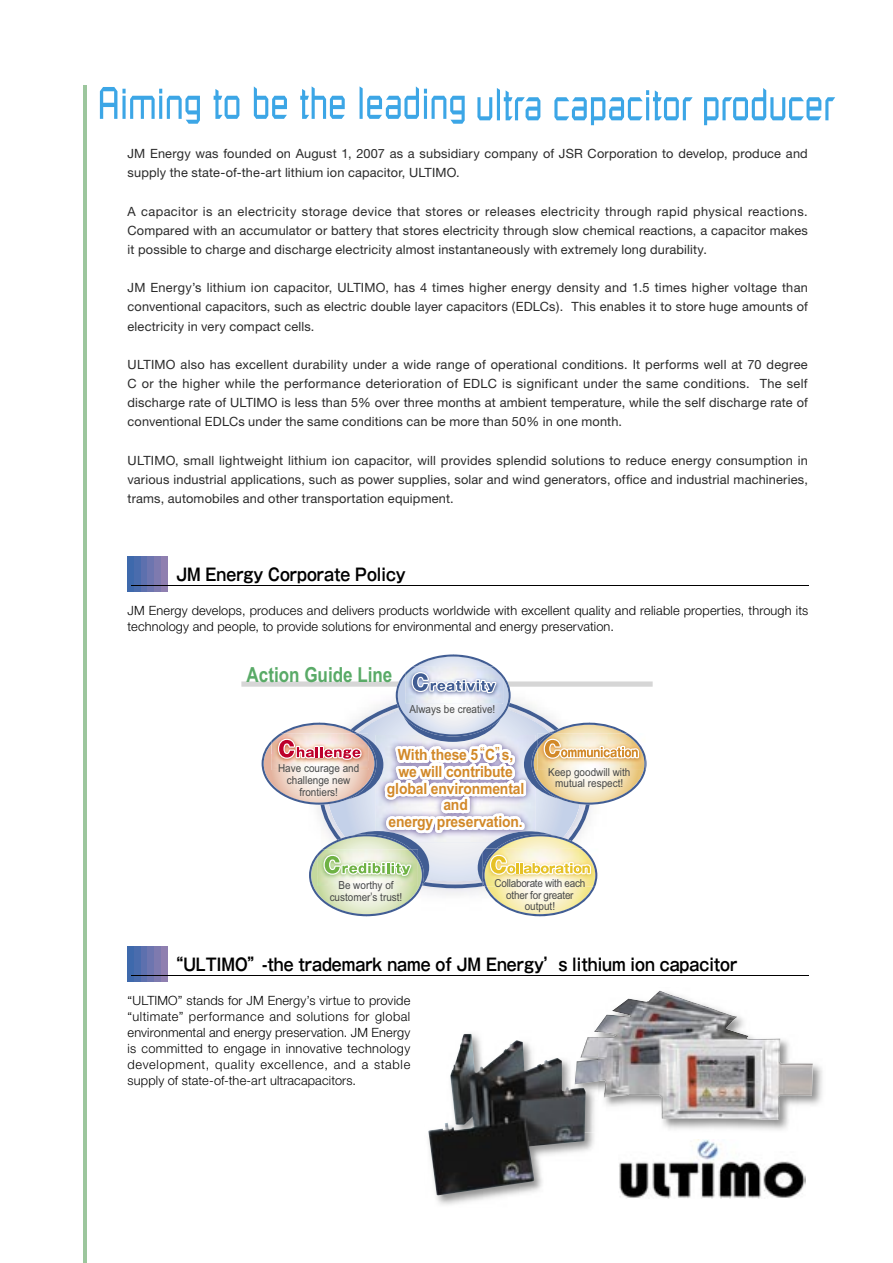
<style>
.page{position:relative;width:893px;height:1263px;background:#fff}
.page>*{position:absolute;margin:0;border:0;box-sizing:border-box;transform-origin:0 0}
.t1{font:700 20.85px "Arial Narrow";color:#59aa67}
.t2{font:700 16.95px "Gothic MB101 Pro De";color:#000;scale:.85 1}
.t3{font:700 15.45px/16.8px "Arial";letter-spacing:-.01em;color:#d28929;text-align:center;scale:.9 1}
.t4{font:12.75px/19.2px "Helvetica Neue";letter-spacing:.015em;color:#2a2a2a;text-align:justify}
.t5{font:300 12.75px/15.9px "Helvetica Neue";letter-spacing:.015em;color:#000;text-align:justify}
.t6{font:11.1px/11.7px "Arial";color:#474848;text-align:center;scale:.9 1}
.t7{font:11.1px/11.7px "Arial";letter-spacing:-.025em;color:#474848;text-align:center;scale:.9 1}
.s1{font-family:"Hira Kaku Pro W3 83 pv RKSJ H";font-weight:400}
.s2{font-family:"Hira Kaku Pro W3 83 pv RKSJ H"}
</style>
<div class="page">
<hr style="left:83px;top:85px;width:4px;height:1178px;background:#9cc69d">
<div style="left:128px;top:946px;width:6px;height:35px;background:#3e69ac"></div>
<div style="left:134px;top:946px;width:6px;height:35px;background:#4a6cad"></div>
<div style="left:141px;top:946px;width:6px;height:35px;background:#5d70ae"></div>
<div style="left:148px;top:946px;width:6px;height:35px;background:#6d75af"></div>
<div style="left:155px;top:946px;width:6px;height:35px;background:#7e7aaf"></div>
<div style="left:161px;top:946px;width:6px;height:35px;background:#8f7fb0"></div>
<hr style="left:131px;top:975px;width:678px;height:1px;background:#000">
<div style="left:128px;top:556px;width:6px;height:35px;background:#3e69ac"></div>
<div style="left:134px;top:556px;width:6px;height:35px;background:#4a6cad"></div>
<div style="left:141px;top:556px;width:6px;height:35px;background:#5d70ae"></div>
<div style="left:148px;top:556px;width:6px;height:35px;background:#6d75af"></div>
<div style="left:155px;top:556px;width:6px;height:35px;background:#7e7aaf"></div>
<div style="left:161px;top:556px;width:6px;height:35px;background:#8f7fb0"></div>
<hr style="left:131px;top:585px;width:678px;height:1px;background:#000">
<svg style="left:100px;top:87px;width:100px;height:37px"></svg>
<svg style="left:214px;top:89px;width:25px;height:30px"></svg>
<svg style="left:254px;top:86px;width:33px;height:33px"></svg>
<svg style="left:300px;top:86px;width:45px;height:33px"></svg>
<svg style="left:360px;top:86px;width:105px;height:38px"></svg>
<svg style="left:477px;top:88px;width:63px;height:32px"></svg>
<svg style="left:554px;top:90px;width:139px;height:35px"></svg>
<svg style="left:704px;top:88px;width:131px;height:37px"></svg>
<svg style="left:241px;top:654px;width:412px;height:262px"></svg>
<img style="left:662px;top:1064px;width:161px;height:66px">
<img style="left:595px;top:990px;width:218px;height:130px">
<img style="left:436px;top:1033px;width:158px;height:172px">
<img style="left:571px;top:1033px;width:27px;height:99px">
<img style="left:575px;top:1030px;width:23px;height:54px">
<img style="left:428px;top:1034px;width:157px;height:161px">
<img style="left:619px;top:1140px;width:186px;height:58px">
<p class="t4" style="left:128px;top:144px;width:682px">JM Energy was founded on August 1, 2007 as a subsidiary company of JSR Corporation to develop, produce and supply the state-of-the-art lithium ion capacitor, ULTIMO.</p>
<p class="t4" style="left:128px;top:201px;width:682px">A capacitor is an electricity storage device that stores or releases electricity through rapid physical reactions.<br>Compared with an accumulator or battery that stores electricity through slow chemical reactions, a capacitor makes it possible to charge and discharge electricity almost instantaneously with extremely long durability.</p>
<p class="t4" style="left:128px;top:278px;width:682px">JM Energy’s lithium ion capacitor, ULTIMO, has 4 times higher energy density and 1.5 times higher voltage than conventional capacitors, such as electric double layer capacitors (EDLCs). This enables it to store huge amounts of electricity in very compact cells.</p>
<p class="t4" style="left:128px;top:354px;width:682px">ULTIMO also has excellent durability under a wide range of operational conditions. It performs well at 70 degree C or the higher while the performance deterioration of EDLC is significant under the same conditions. The self discharge rate of ULTIMO is less than 5% over three months at ambient temperature, while the self discharge rate of conventional EDLCs under the same conditions can be more than 50% in one month.</p>
<p class="t4" style="left:128px;top:450px;width:682px">ULTIMO, small lightweight lithium ion capacitor, will provides splendid solutions to reduce energy consumption in various industrial applications, such as power supplies, solar and wind generators, office and industrial machineries, trams, automobiles and other transportation equipment.</p>
<h2 class="t2" style="left:176px;top:560px;width:272px">JM Energy Corporate Policy</h2>
<p class="t5" style="left:128px;top:602px;width:682px">JM Energy develops, produces and delivers products worldwide with excellent quality and reliable properties, through its technology and people, to provide solutions for environmental and energy preservation.</p>
<h1 class="t1" style="left:247px;top:661px;width:147px">Action Guide Line</h1>
<p class="t6" style="left:410px;top:704px;width:97px">Always be creative!</p>
<p class="t6" style="left:278px;top:764px;width:92px">Have courage and challenge new frontiers!</p>
<p class="t3" style="left:387px;top:748px;width:154px">With these 5<span class="s1">“</span>C<span class="s1">”</span>s, we will contribute global environmental and<br>energy preservation.</p>
<p class="t6" style="left:548px;top:767px;width:93px">Keep goodwill with mutual respect!</p>
<p class="t6" style="left:330px;top:881px;width:82px">Be worthy of customer<span class="s2">'</span>s trust!</p>
<p class="t7" style="left:495px;top:878px;width:102px">Collaborate with each other for greater output!</p>
<h2 class="t2" style="left:169px;top:950px;width:670px">“ULTIMO”-the trademark name of JM Energy’s lithium ion capacitor</h2>
<p class="t5" style="left:128px;top:992px;width:284px">“ULTIMO” stands for JM Energy’s virtue to provide “ultimate” performance and solutions for global environmental and energy preservation. JM Energy is committed to engage in innovative technology development, quality excellence, and a stable supply of state-of-the-art ultracapacitors.</p>
</div>
